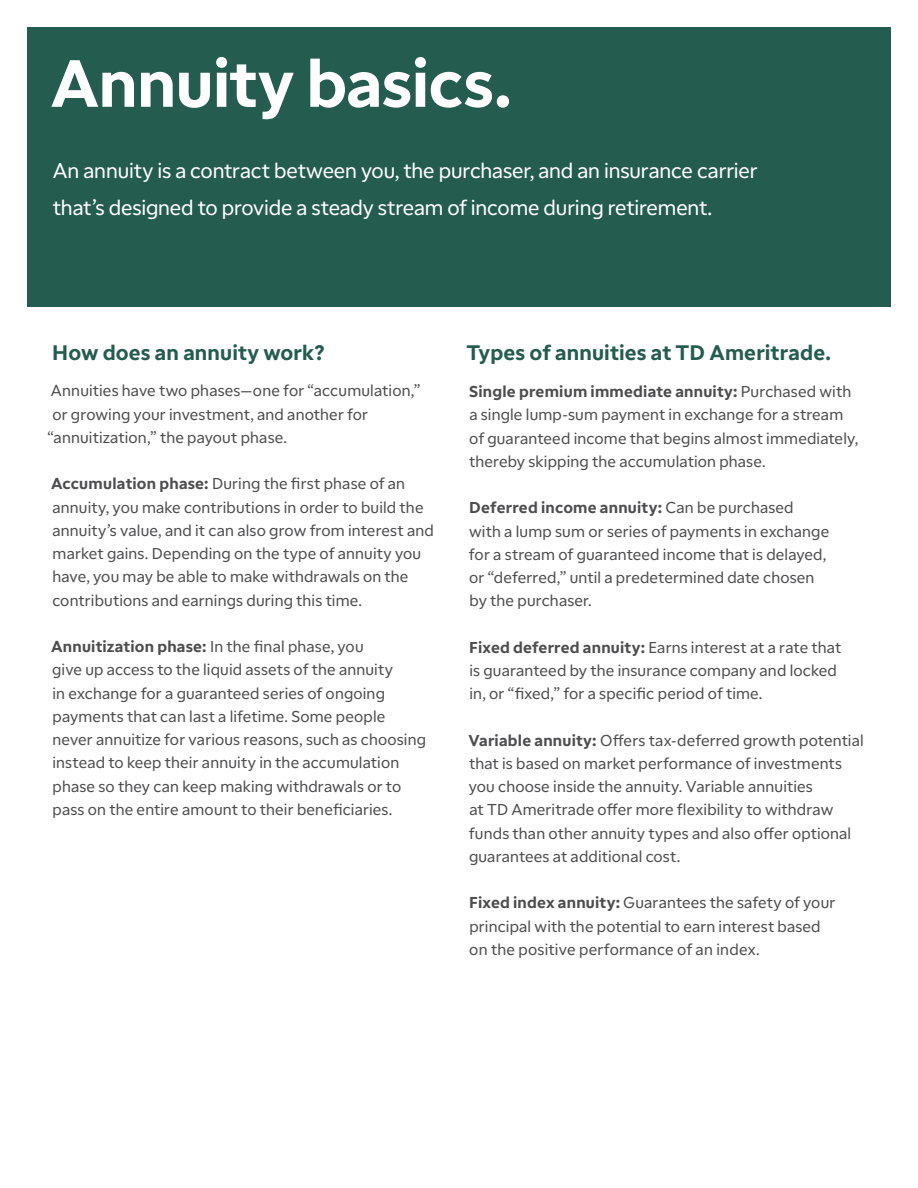
<style>
.page{position:relative;width:918px;height:1188px;background:#fff}
.page>*{position:absolute;margin:0;border:0;box-sizing:border-box;transform-origin:0 0}
.t1{font:700 66px "TD Ameritrade";letter-spacing:-.01em;color:#fff}
.t2{font:21px/37.5px "TD Ameritrade Reg";letter-spacing:-.005em;color:#fff}
.t3{font:700 21px "TD Ameritrade";letter-spacing:.005em;color:#255c50}
.t4{font:15.75px/23.2px "TD Ameritrade Reg";letter-spacing:.01em;color:#4d4d4f}
.t5{font:700 15.75px "TD Ameritrade";letter-spacing:.015em;color:#4d4d4f}
.s1{font-family:"TD Ameritrade";font-weight:700}
.s2{font-family:"TD Ameritrade Reg";font-weight:400}
</style>
<div class="page">
<div style="left:27px;top:27px;width:864px;height:280px;background:#255c50"></div>
<h1 class="t1" style="left:51px;top:36px;width:462px">Annuity basics.</h1>
<h2 class="t2" style="left:53px;top:151px;width:706px">An annuity is a contract between you, the purchaser, and an insurance carrier that’s designed to provide a steady stream of income during retirement.</h2>
<h2 class="t3" style="left:52px;top:337px;width:274px">How does an annuity work?</h2>
<p class="t4" style="left:51px;top:379px;width:371px">Annuities have two phases—one for “accumulation,”</p>
<p class="t4" style="left:52px;top:402px;width:317px">or growing your investment, and another for</p>
<p class="t4" style="left:47px;top:425px;width:241px">“annuitization,” the payout phase.</p>
<p class="t4" style="left:51px;top:472px;width:384px"><span class="s1">Accumulation phase:</span> During the first phase of an annuity, you make contributions in order to build the annuity’s value, and it can also grow from interest and market gains. Depending on the type of annuity you have, you may be able to make withdrawals on the contributions and earnings during this time.</p>
<p class="t5" style="left:51px;top:635px;width:314px">Annuitization phase: <span class="s2">In the final phase, you</span></p>
<p class="t4" style="left:52px;top:658px;width:375px">give up access to the liquid assets of the annuity<br>in exchange for a guaranteed series of ongoing payments that can last a lifetime. Some people never annuitize for various reasons, such as choosing instead to keep their annuity in the accumulation phase so they can keep making withdrawals or to pass on the entire amount to their beneficiaries.</p>
<h2 class="t3" style="left:467px;top:338px;width:366px">Types of annuities at TD Ameritrade.</h2>
<p class="t5" style="left:469px;top:380px;width:384px">Single premium immediate annuity: <span class="s2">Purchased with</span></p>
<p class="t4" style="left:469px;top:402px;width:391px">a single lump-sum payment in exchange for a stream of guaranteed income that begins almost immediately, thereby skipping the accumulation phase.</p>
<p class="t5" style="left:469px;top:496px;width:326px">Deferred income annuity: <span class="s2">Can be purchased</span></p>
<p class="t4" style="left:469px;top:519px;width:362px">with a lump sum or series of payments in exchange for a stream of guaranteed income that is delayed, or “deferred,” until a predetermined date chosen by the purchaser.</p>
<p class="t4" style="left:469px;top:635px;width:374px"><span class="s1">Fixed deferred annuity:</span> Earns interest at a rate that is guaranteed by the insurance company and locked in, or “fixed,” for a specific period of time.</p>
<p class="t4" style="left:468px;top:728px;width:397px"><span class="s1">Variable annuity:</span> Offers tax-deferred growth potential that is based on market performance of investments you choose inside the annuity. Variable annuities<br>at TD Ameritrade offer more flexibility to withdraw funds than other annuity types and also offer optional guarantees at additional cost.</p>
<p class="t4" style="left:469px;top:891px;width:368px"><span class="s1">Fixed index annuity:</span> Guarantees the safety of your principal with the potential to earn interest based on the positive performance of an index.</p>
</div>
